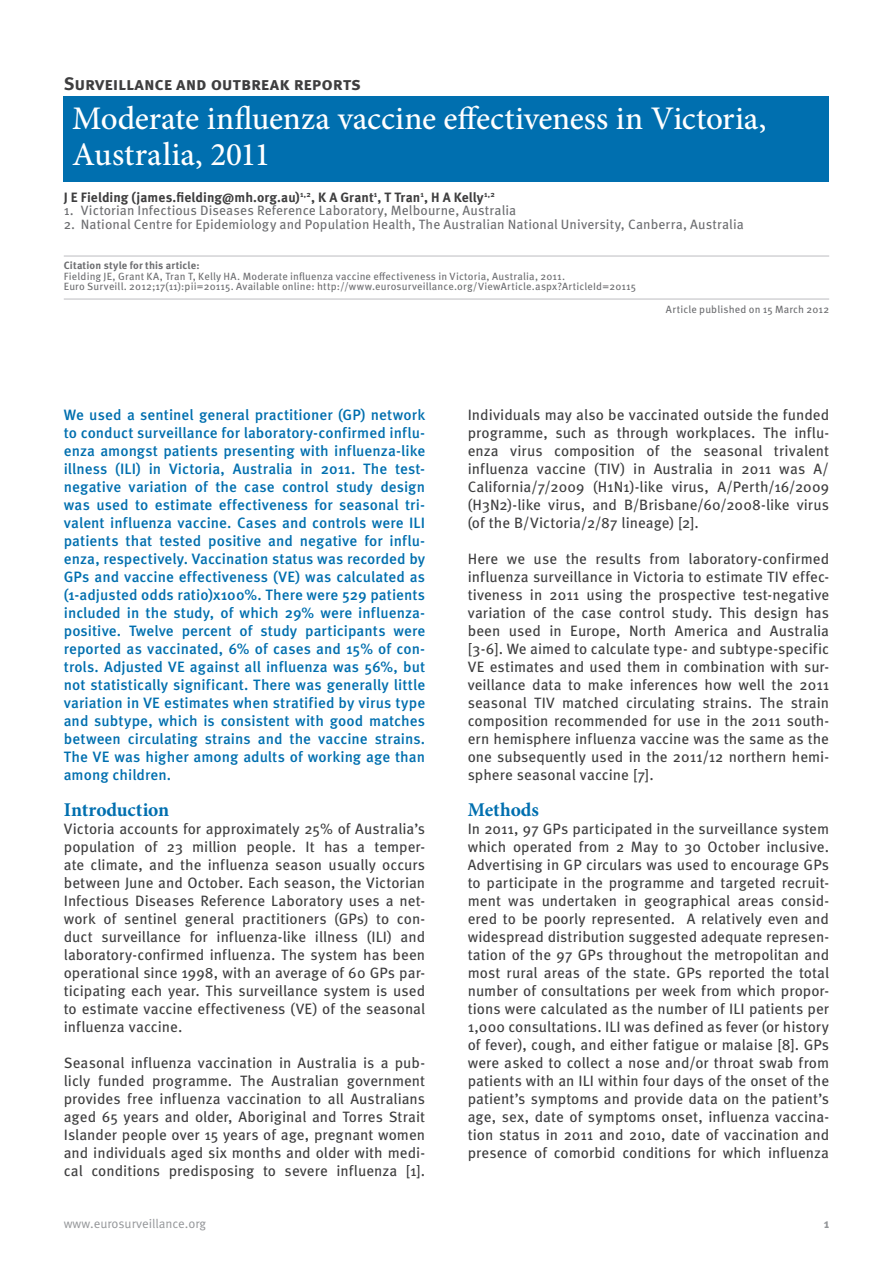
<style>
.page{position:relative;width:893px;height:1263px;background:#fff}
.page>*{position:absolute;margin:0;border:0;box-sizing:border-box;transform-origin:0 0}
.t1{font:500 33px/36px "Minion Pro";letter-spacing:-.005em;color:#fff}
.t2{font:700 19.5px "Minion Pro";color:#006faf}
.t3{font:700 18px "Meta Pro";color:#3e3e3f}
.t4{font:15px/18px "Meta Pro";color:#3e3e3f;text-align:justify}
.t5{font:500 15px/18px "Meta Pro";letter-spacing:.005em;color:#006faf;text-align:justify}
.t6{font:13.5px "Meta Pro";letter-spacing:.01em;color:#6c6d70}
.t7{font:700 13.5px "Meta Pro";letter-spacing:.005em;color:#3e3e3f}
.t8{font:12.75px "Meta Pro";color:#939598}
.t9{font:700 12.75px "Meta Pro";color:#939598}
.t10{font:10.5px/10.5px "Meta Pro";letter-spacing:.015em;color:#6c6d70}
.t11{font:700 10.5px "Meta Pro";letter-spacing:.015em;color:#6c6d70}
</style>
<div class="page">
<hr style="left:64px;top:256px;width:765px;height:1px;background:#bcbdc0">
<hr style="left:64px;top:299px;width:765px;height:1px;background:#bcbdc0">
<div style="left:64px;top:96px;width:765px;height:86px;background:#006faf"></div>
<p class="t3" style="left:64px;top:72px;width:299px">Surveillance and outbreak reports</p>
<h1 class="t1" style="left:72px;top:100px;width:696px">Moderate influenza vaccine effectiveness in Victoria,<br>Australia, 2011</h1>
<p class="t7" style="left:64px;top:189px;width:432px">J E Fielding (james.fielding@mh.org.au)<sup>1,2</sup>, K A Grant<sup>1</sup>, T Tran<sup>1</sup>, H A Kelly<sup>1,2</sup></p>
<p class="t6" style="left:64px;top:202px;width:454px">1. Victorian Infectious Diseases Reference Laboratory, Melbourne, Australia</p>
<p class="t6" style="left:64px;top:216px;width:682px">2. National Centre for Epidemiology and Population Health, The Australian National University, Canberra, Australia</p>
<p class="t11" style="left:64px;top:259px;width:137px">Citation style for this article:</p>
<p class="t10" style="left:64px;top:271px;width:574px">Fielding JE, Grant KA, Tran T, Kelly HA. Moderate influenza vaccine effectiveness in Victoria, Australia, 2011.<br>Euro Surveill. 2012;17(11):pii=20115. Available online: http://www.eurosurveillance.org/ViewArticle.aspx?ArticleId=20115</p>
<p class="t10" style="left:666px;top:305px;width:165px">Article published on 15 March 2012</p>
<p class="t5" style="left:64px;top:406px;width:363px">We used a sentinel general practitioner (GP) network to conduct surveillance for laboratory-confirmed influ&shy;enza amongst patients presenting with influenza-like illness (ILI) in Victoria, Australia in 2011. The test&shy;negative variation of the case control study design was used to estimate effectiveness for seasonal tri&shy;valent influenza vaccine. Cases and controls were ILI patients that tested positive and negative for influ&shy;enza, respectively. Vaccination status was recorded by GPs and vaccine effectiveness (VE) was calculated as (1-adjusted odds ratio)x100%. There were 529 patients included in the study, of which 29% were influenza&shy;positive. Twelve percent of study participants were reported as vaccinated, 6% of cases and 15% of con&shy;trols. Adjusted VE against all influenza was 56%, but not statistically significant. There was generally little variation in VE estimates when stratified by virus type and subtype, which is consistent with good matches between circulating strains and the vaccine strains.<br>The VE was higher among adults of working age than among children.</p>
<h2 class="t2" style="left:64px;top:796px;width:107px">Introduction</h2>
<p class="t4" style="left:64px;top:820px;width:363px">Victoria accounts for approximately 25% of Australia’s population of 23 million people. It has a temper&shy;ate climate, and the influenza season usually occurs between June and October. Each season, the Victorian Infectious Diseases Reference Laboratory uses a net&shy;work of sentinel general practitioners (GPs) to con&shy;duct surveillance for influenza-like illness (ILI) and laboratory-confirmed influenza. The system has been operational since 1998, with an average of 60 GPs par&shy;ticipating each year. This surveillance system is used to estimate vaccine effectiveness (VE) of the seasonal influenza vaccine.</p>
<p class="t4" style="left:64px;top:1054px;width:363px">Seasonal influenza vaccination in Australia is a pub&shy;licly funded programme. The Australian government provides free influenza vaccination to all Australians aged 65 years and older, Aboriginal and Torres Strait Islander people over 15 years of age, pregnant women and individuals aged six months and older with medi&shy;cal conditions predisposing to severe influenza [1].</p>
<p class="t4" style="left:468px;top:406px;width:363px">Individuals may also be vaccinated outside the funded programme, such as through workplaces. The influ&shy;enza virus composition of the seasonal trivalent influenza vaccine (TIV) in Australia in 2011 was A/ California/7/2009 (H1N1)-like virus, A/Perth/16/2009 (H3N2)-like virus, and B/Brisbane/60/2008-like virus (of the B/Victoria/2/87 lineage) [2].</p>
<p class="t4" style="left:468px;top:550px;width:363px">Here we use the results from laboratory-confirmed influenza surveillance in Victoria to estimate TIV effec&shy;tiveness in 2011 using the prospective test-negative variation of the case control study. This design has been used in Europe, North America and Australia [3-6]. We aimed to calculate type- and subtype-specific VE estimates and used them in combination with sur&shy;veillance data to make inferences how well the 2011 seasonal TIV matched circulating strains. The strain composition recommended for use in the 2011 south&shy;ern hemisphere influenza vaccine was the same as the one subsequently used in the 2011/12 northern hemi&shy;sphere seasonal vaccine [7].</p>
<h2 class="t2" style="left:468px;top:796px;width:73px">Methods</h2>
<p class="t4" style="left:468px;top:820px;width:363px">In 2011, 97 GPs participated in the surveillance system which operated from 2 May to 30 October inclusive.<br>Advertising in GP circulars was used to encourage GPs to participate in the programme and targeted recruit&shy;ment was undertaken in geographical areas consid&shy;ered to be poorly represented. A relatively even and widespread distribution suggested adequate represen&shy;tation of the 97 GPs throughout the metropolitan and most rural areas of the state. GPs reported the total number of consultations per week from which propor&shy;tions were calculated as the number of ILI patients per 1,000 consultations. ILI was defined as fever (or history of fever), cough, and either fatigue or malaise [8]. GPs were asked to collect a nose and/or throat swab from patients with an ILI within four days of the onset of the patient’s symptoms and provide data on the patient’s age, sex, date of symptoms onset, influenza vaccina&shy;tion status in 2011 and 2010, date of vaccination and presence of comorbid conditions for which influenza</p>
<p class="t8" style="left:64px;top:1215px;width:144px">www.eurosurveillance.org</p>
<p class="t9" style="left:824px;top:1215px;width:7px">1</p>
</div>
